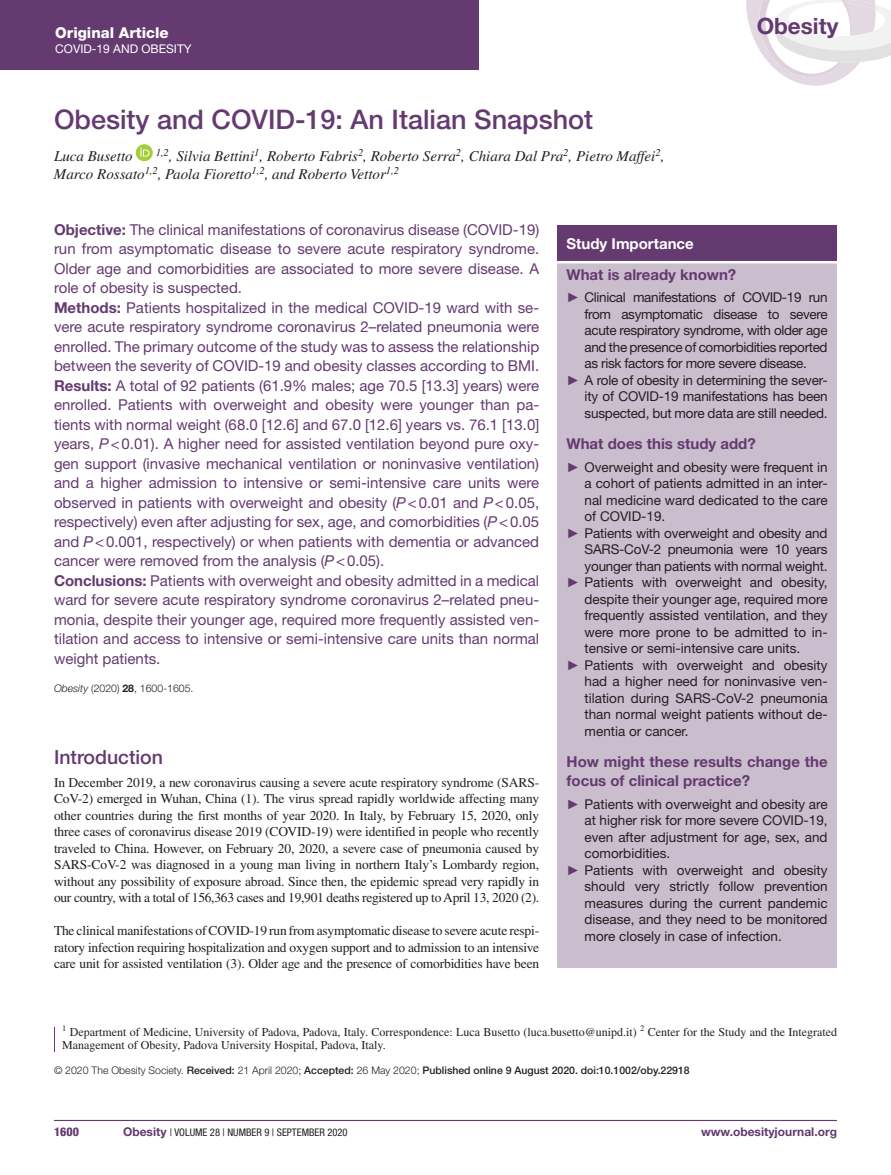
<style>
.page{position:relative;width:891px;height:1175px;background:#fff}
.page>*{position:absolute;margin:0;border:0;box-sizing:border-box;transform-origin:0 0}
.t1{font:500 27px "Helvetica Neue LT Std";color:#643a70}
.t2{font:700 22.5px "Helvetica Neue";color:#643a70}
.t3{font:500 19.5px "Helvetica Neue LT Std";color:#643a70}
.t4{font:15px/19.5px "Helvetica Neue LT Std";color:#643a70}
.t5{font:italic 15px/18px "Times LT Std";color:#231f20}
.t6{font:700 15px/19.5px "Helvetica Neue LT Std";color:#643a70}
.t7{font:800 15px "Helvetica Neue LT Std";color:#fff}
.t8{font:700 15px "Helvetica Neue LT Std";color:#fff}
.t9{font:13.5px "Helvetica Neue LT Std";color:#231f20}
.t10{font:13.5px/16.5px "Times LT Std";letter-spacing:-.02em;color:#231f20;text-align:justify}
.t11{font:13.5px "Helvetica Neue LT Std";letter-spacing:-.025em;color:#231f20}
.t12{font:12px/13.5px "Times LT Std";color:#231f20}
.t13{font:700 12px "Helvetica Neue LT Std";color:#643a70}
.t14{font:12px "Helvetica Neue LT Std";color:#fff}
.t15{font:800 condensed 12px "Helvetica Neue LT Std";color:#643a70}
.t16{font:500 10.5px "Helvetica Neue LT Std";color:#231f20}
.t17{font:condensed 10.5px "Helvetica Neue LT Std";color:#231f20}
.t18{font:300 10.5px "Helvetica Neue LT Std";color:#231f20}
.s1{font-weight:700}
.s2{font-style:italic}
.s3{font-family:"Times New Roman PSMT unicode";color:#643a70}
.s4{font-weight:300}
.s5{font-weight:700;font-stretch:normal;font-size:12px;color:#643a70}
</style>
<div class="page">
<hr style="left:54px;top:1119px;width:783px;height:2px;background:#643a70">
<div style="left:0;top:0;width:479px;height:69px;background:#643a70"></div>
<svg style="left:746px;top:0;width:145px;height:86px"></svg>
<div style="left:136px;top:144px;width:17px;height:17px;background:#a5cd39;border-radius:50%"></div>
<svg style="left:140px;top:147px;width:10px;height:10px"></svg>
<svg style="left:54px;top:1027px;width:1px;height:25px"></svg>
<div style="left:557px;top:225px;width:280px;height:743px;background:#cabdcd"></div>
<div style="left:557px;top:225px;width:280px;height:36px;background:#643a70"></div>
<hr style="left:557px;top:261px;width:280px;height:2px;background:#fff">
<p class="t7" style="left:55px;top:23px;width:115px">Original Article</p>
<p class="t14" style="left:55px;top:41px;width:138px">COVID-19 AND OBESITY</p>
<h1 class="t1" style="left:54px;top:103px;width:541px">Obesity and COVID-19: An Italian Snapshot</h1>
<p class="t5" style="left:54px;top:147px;width:80px">Luca Busetto</p>
<p class="t5" style="left:54px;top:147px;width:612px;text-indent:102px"><sup>1,2</sup>, Silvia Bettini<sup>1</sup>, Roberto Fabris<sup>2</sup>, Roberto Serra<sup>2</sup>, Chiara Dal Pra<sup>2</sup>, Pietro Maffei<sup>2</sup>,<br>Marco Rossato<sup>1,2</sup>, Paola Fioretto<sup>1,2</sup>, and Roberto Vettor<sup>1,2</sup></p>
<h2 class="t2" style="left:757px;top:12px;width:83px">Obesity</h2>
<p class="t4" style="left:54px;top:219px;width:487px"><span class="s1">Objective:</span> The clinical manifestations of coronavirus disease (COVID-19) run from asymptomatic disease to severe acute respiratory syndrome.<br>Older age and comorbidities are associated to more severe disease. A role of obesity is suspected.<br><span class="s1">Methods:</span> Patients hospitalized in the medical COVID-19 ward with se&shy;vere acute respiratory syndrome coronavirus 2–related pneumonia were enrolled. The primary outcome of the study was to assess the relationship between the severity of COVID-19 and obesity classes according to BMI.<br><span class="s1">Results:</span> A total of 92 patients (61.9% males; age 70.5 [13.3] years) were enrolled. Patients with overweight and obesity were younger than pa&shy;tients with normal weight (68.0 [12.6] and 67.0 [12.6] years vs. 76.1 [13.0] years, <span class="s2">P</span>&lt;0.01). A higher need for assisted ventilation beyond pure oxy&shy;gen support (invasive mechanical ventilation or noninvasive ventilation) and a higher admission to intensive or semi-intensive care units were observed in patients with overweight and obesity (<span class="s2">P</span>&lt;0.01 and <span class="s2">P</span>&lt;0.05, respectively) even after adjusting for sex, age, and comorbidities (<span class="s2">P</span>&lt;0.05 and <span class="s2">P</span>&lt;0.001, respectively) or when patients with dementia or advanced cancer were removed from the analysis (<span class="s2">P</span>&lt;0.05).<br><span class="s1">Conclusions:</span> Patients with overweight and obesity admitted in a medical ward for severe acute respiratory syndrome coronavirus 2–related pneu&shy;monia, despite their younger age, required more frequently assisted ven&shy;tilation and access to intensive or semi-intensive care units than normal weight patients.</p>
<p class="t18" style="left:54px;top:682px;width:141px"><span class="s2">Obesity</span> (2020) <span class="s1">28</span>, 1600-1605.</p>
<h3 class="t3" style="left:54px;top:745px;width:111px">Introduction</h3>
<p class="t10" style="left:54px;top:774px;width:487px">In December 2019, a new coronavirus causing a severe acute respiratory syndrome (SARS-CoV-2) emerged in Wuhan, China (1). The virus spread rapidly worldwide affecting many other countries during the first months of year 2020. In Italy, by February 15, 2020, only three cases of coronavirus disease 2019 (COVID-19) were identified in people who recently traveled to China. However, on February 20, 2020, a severe case of pneumonia caused by SARS-CoV-2 was diagnosed in a young man living in northern Italy’s Lombardy region, without any possibility of exposure abroad. Since then, the epidemic spread very rapidly in our country, with a total of 156,363 cases and 19,901 deaths registered up to April 13, 2020 (2).</p>
<p class="t10" style="left:54px;top:922px;width:487px">The clinical manifestations of COVID-19 run from asymptomatic disease to severe acute respi&shy;ratory infection requiring hospitalization and oxygen support and to admission to an intensive care unit for assisted ventilation (3). Older age and the presence of comorbidities have been</p>
<p class="t8" style="left:567px;top:234px;width:129px">Study Importance</p>
<p class="t6" style="left:567px;top:264px;width:171px">What is already known?</p>
<p class="t11" style="left:567px;top:289px;width:263px"><span class="s3">►</span> Clinical manifestations of COVID-19 run</p>
<p class="t11" style="left:585px;top:306px;width:245px">from asymptomatic disease to severe</p>
<p class="t11" style="left:585px;top:322px;width:245px">acute respiratory syndrome, with older age</p>
<p class="t11" style="left:585px;top:339px;width:245px">and the presence of comorbidities reported</p>
<p class="t11" style="left:585px;top:355px;width:224px">as risk factors for more severe disease.</p>
<p class="t9" style="left:567px;top:372px;width:263px"><span class="s3">►</span> A role of obesity in determining the sever-</p>
<p class="t9" style="left:585px;top:388px;width:245px">ity of COVID-19 manifestations has been</p>
<p class="t9" style="left:585px;top:405px;width:245px">suspected, but more data are still needed.</p>
<p class="t6" style="left:567px;top:433px;width:191px">What does this study add?</p>
<p class="t9" style="left:567px;top:458px;width:263px"><span class="s3">►</span> Overweight and obesity were frequent in</p>
<p class="t9" style="left:585px;top:475px;width:245px">a cohort of patients admitted in an inter-</p>
<p class="t9" style="left:585px;top:491px;width:245px">nal medicine ward dedicated to the care</p>
<p class="t9" style="left:585px;top:508px;width:82px">of COVID-19.</p>
<p class="t9" style="left:567px;top:524px;width:263px"><span class="s3">►</span> Patients with overweight and obesity and</p>
<p class="t9" style="left:585px;top:541px;width:245px">SARS-CoV-2 pneumonia were 10 years</p>
<p class="t9" style="left:585px;top:557px;width:245px">younger than patients with normal weight.</p>
<p class="t9" style="left:567px;top:574px;width:263px"><span class="s3">►</span> Patients with overweight and obesity,</p>
<p class="t9" style="left:585px;top:590px;width:245px">despite their younger age, required more</p>
<p class="t9" style="left:585px;top:607px;width:245px">frequently assisted ventilation, and they</p>
<p class="t9" style="left:585px;top:623px;width:245px">were more prone to be admitted to in-</p>
<p class="t9" style="left:585px;top:640px;width:217px">tensive or semi-intensive care units.</p>
<p class="t9" style="left:567px;top:656px;width:263px"><span class="s3">►</span> Patients with overweight and obesity</p>
<p class="t9" style="left:585px;top:673px;width:245px">had a higher need for noninvasive ven-</p>
<p class="t9" style="left:585px;top:689px;width:245px">tilation during SARS-CoV-2 pneumonia</p>
<p class="t9" style="left:585px;top:706px;width:245px">than normal weight patients without de-</p>
<p class="t9" style="left:585px;top:722px;width:106px">mentia or cancer.</p>
<p class="t6" style="left:567px;top:751px;width:263px">How might these results change the focus of clinical practice?</p>
<p class="t9" style="left:567px;top:795px;width:263px"><span class="s3">►</span> Patients with overweight and obesity are</p>
<p class="t9" style="left:585px;top:812px;width:245px">at higher risk for more severe COVID-19,</p>
<p class="t9" style="left:585px;top:828px;width:245px">even after adjustment for age, sex, and</p>
<p class="t9" style="left:585px;top:845px;width:87px">comorbidities.</p>
<p class="t9" style="left:567px;top:861px;width:263px"><span class="s3">►</span> Patients with overweight and obesity</p>
<p class="t9" style="left:585px;top:878px;width:245px">should very strictly follow prevention</p>
<p class="t9" style="left:585px;top:894px;width:245px">measures during the current pandemic</p>
<p class="t9" style="left:585px;top:911px;width:245px">disease, and they need to be monitored</p>
<p class="t9" style="left:585px;top:927px;width:199px">more closely in case of infection.</p>
<p class="t12" style="left:62px;top:1024px;width:776px"><sup>1</sup> Department of Medicine, University of Padova, Padova, Italy. Correspondence: Luca Busetto (luca.busetto@unipd.it) <sup>2</sup> Center for the Study and the Integrated<br>Management of Obesity, Padova University Hospital, Padova, Italy.</p>
<p class="t16" style="left:54px;top:1064px;width:637px"><span class="s4">© 2020 The Obesity Society.</span> Received: <span class="s4">21 April 2020;</span> Accepted: <span class="s4">26 May 2020;</span> Published online 9 August 2020. doi:10.1002/oby.22918</p>
<p class="t15" style="left:54px;top:1124px;width:26px">1600</p>
<p class="t17" style="left:123px;top:1126px;width:226px"><span class="s5">Obesity</span> | VOLUME 28 | NUMBER 9 | SEPTEMBER 2020</p>
<p class="t13" style="left:701px;top:1124px;width:137px">www.obesityjournal.org</p>
</div>
